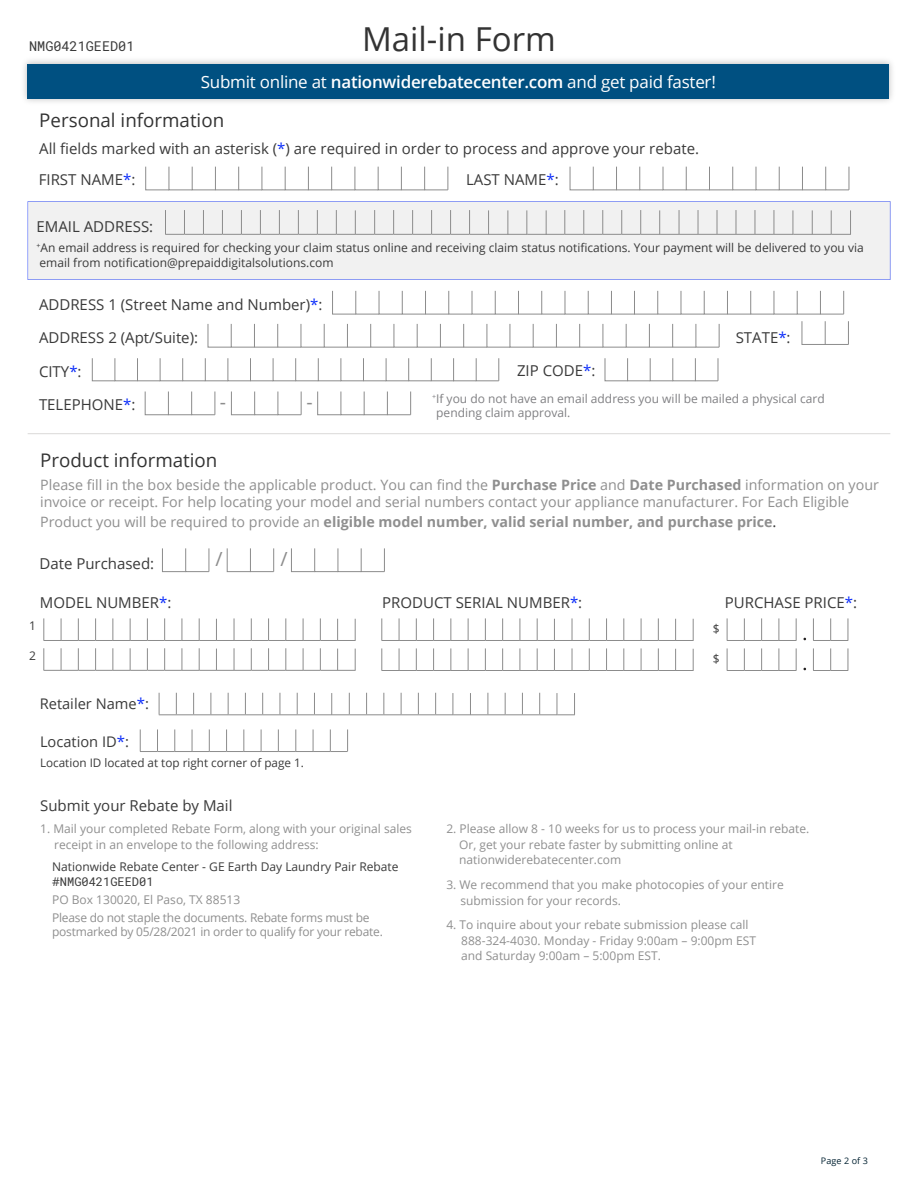
<style>
.page{position:relative;width:918px;height:1188px;background:#fff}
.page>*{position:absolute;margin:0;border:0;box-sizing:border-box;transform-origin:0 0}
.t1{font:33px "Open Sans";color:#333}
.t2{font:19.5px "Open Sans";color:#8c8c8c}
.t3{font:18.75px "Open Sans";color:#333}
.t4{font:16.8px "Open Sans";letter-spacing:-.015em;color:#fff}
.t5{font:15px "Open Sans";color:#3a3a3a}
.t6{font:14.7px "Open Sans";color:#3a3a3a}
.t7{font:14.25px/17.1px "Open Sans";color:#8f8f8f}
.t8{font:700 14.25px "Open Sans";color:#8f8f8f}
.t9{font:13.5px "Roboto Mono";color:#3a3a3a}
.t10{font:12px/15.6px "Open Sans";color:#8f8f8f}
.t11{font:12px/14.4px "Open Sans";color:#3a3a3a}
.t12{font:12px/17.9px "Open Sans";letter-spacing:-.02em;color:#8f8f8f}
.t13{font:12px/14.4px "Open Sans";color:#808083}
.t14{font:12px "Roboto Mono";color:#3a3a3a}
.t15{font:11.7px "Open Sans";color:#3a3a3a}
.t16{font:9px "Open Sans";letter-spacing:.01em;color:#032232}
.s1{font-weight:600}
.s2{color:#0b2cfa}
.s3{font-weight:700}
.s4{font-weight:400}
.s5{font-weight:400;font-size:15px;color:#3a3a3a}
.s6{font-size:15px;color:#0b2cfa}
.s7{font-family:"Open Sans"}
</style>
<div class="page">
<div style="left:28px;top:201px;width:862px;height:79px;background:#f1f1f1"></div>
<hr style="left:28px;top:433px;width:862px;height:1px;background:#dad9d8">
<svg style="left:332px;top:290px;width:512px;height:24px"></svg>
<svg style="left:208px;top:324px;width:512px;height:24px"></svg>
<svg style="left:145px;top:166px;width:304px;height:24px"></svg>
<svg style="left:570px;top:166px;width:280px;height:24px"></svg>
<svg style="left:605px;top:358px;width:114px;height:23px"></svg>
<svg style="left:92px;top:358px;width:408px;height:23px"></svg>
<svg style="left:145px;top:391px;width:71px;height:24px"></svg>
<svg style="left:231px;top:391px;width:71px;height:24px"></svg>
<svg style="left:317px;top:391px;width:94px;height:24px"></svg>
<svg style="left:802px;top:321px;width:47px;height:24px"></svg>
<svg style="left:165px;top:210px;width:686px;height:25px"></svg>
<svg style="left:162px;top:548px;width:48px;height:24px"></svg>
<svg style="left:227px;top:548px;width:47px;height:24px"></svg>
<svg style="left:291px;top:548px;width:94px;height:24px"></svg>
<svg style="left:381px;top:618px;width:313px;height:23px"></svg>
<svg style="left:44px;top:618px;width:312px;height:23px"></svg>
<svg style="left:44px;top:648px;width:312px;height:23px"></svg>
<svg style="left:727px;top:618px;width:70px;height:23px"></svg>
<svg style="left:813px;top:618px;width:36px;height:23px"></svg>
<svg style="left:381px;top:648px;width:313px;height:23px"></svg>
<svg style="left:727px;top:648px;width:70px;height:23px"></svg>
<svg style="left:813px;top:648px;width:36px;height:23px"></svg>
<svg style="left:159px;top:693px;width:416px;height:23px"></svg>
<img style="left:24px;top:60px;width:868px;height:42px">
<div style="left:28px;top:64px;width:861px;height:35px;background:#005081"></div>
<svg style="left:140px;top:729px;width:208px;height:23px"></svg>
<p class="t9" style="left:29px;top:37px;width:107px">NMG0421GEED01</p>
<h1 class="t1" style="left:362px;top:17px;width:195px">Mail-in Form</h1>
<h3 class="t4" style="left:201px;top:70px;width:517px">Submit online at <span class="s1">nationwiderebatecenter.com</span> and get paid faster!</h3>
<h3 class="t3" style="left:39px;top:108px;width:186px">Personal information</h3>
<p class="t5" style="left:39px;top:138px;width:661px">All fields marked with an asterisk (<span class="s2">*</span>) are required in order to process and approve your rebate.</p>
<p class="t5" style="left:39px;top:170px;width:98px">FIRST NAME<span class="s2">*</span>:</p>
<p class="t5" style="left:37px;top:217px;width:118px">EMAIL ADDRESS:</p>
<p class="t5" style="left:466px;top:170px;width:94px">LAST NAME<span class="s2">*</span>:</p>
<p class="t11" style="left:37px;top:240px;width:829px"><sup>+</sup>An email address is required for checking your claim status online and receiving claim status notifications. Your payment will be delivered to you via email from notification@prepaiddigitalsolutions.com</p>
<p class="t5" style="left:39px;top:294px;width:285px">ADDRESS 1 (Street Name and Number)<span class="s2">*</span>:</p>
<p class="t5" style="left:39px;top:327px;width:161px">ADDRESS 2 (Apt/Suite):</p>
<p class="t5" style="left:39px;top:361px;width:44px">CITY<span class="s2">*</span>:</p>
<p class="t5" style="left:39px;top:395px;width:98px">TELEPHONE<span class="s2">*</span>:</p>
<h2 class="t2" style="left:220px;top:389px;width:8px">-</h2>
<h2 class="t2" style="left:307px;top:389px;width:8px">-</h2>
<h3 class="t3" style="left:40px;top:448px;width:179px">Product information</h3>
<p class="t5" style="left:517px;top:361px;width:80px">ZIP CODE<span class="s2">*</span>:</p>
<p class="t5" style="left:736px;top:327px;width:56px">STATE<span class="s2">*</span>:</p>
<p class="t13" style="left:436px;top:391px;width:390px;text-indent:-4px"><sup>+</sup>If you do not have an email address you will be mailed a physical card pending claim approval.</p>
<p class="t7" style="left:40px;top:476px;width:840px">Please fill in the box beside the applicable product. You can find the <span class="s3">Purchase Price</span> and <span class="s3">Date Purchased</span> information on your invoice or receipt. For help locating your model and serial numbers contact your appliance manufacturer. For Each Eligible</p>
<p class="t8" style="left:40px;top:511px;width:738px"><span class="s4">Product you will be required to provide an</span> eligible model number, valid serial number, and purchase price<span class="s5">.</span></p>
<p class="t5" style="left:40px;top:553px;width:116px">Date Purchased:</p>
<h2 class="t2" style="left:216px;top:546px;width:9px">/</h2>
<h2 class="t2" style="left:280px;top:546px;width:9px">/</h2>
<p class="t5" style="left:40px;top:592px;width:133px">MODEL NUMBER<span class="s2">*</span>:</p>
<p class="t5" style="left:382px;top:592px;width:202px">PRODUCT SERIAL NUMBER<span class="s2">*</span>:</p>
<p class="t5" style="left:725px;top:592px;width:134px">PURCHASE PRICE<span class="s2">*</span>:</p>
<p class="t11" style="left:29px;top:618px;width:8px">1</p>
<p class="t11" style="left:713px;top:621px;width:8px">$</p>
<p class="t11" style="left:29px;top:648px;width:8px">2</p>
<p class="t11" style="left:713px;top:651px;width:8px">$</p>
<p class="t6" style="left:40px;top:694px;width:111px">Retailer Name<span class="s6">*</span>:</p>
<p class="t6" style="left:40px;top:731px;width:90px">Location ID<span class="s6">*</span>:</p>
<p class="t15" style="left:40px;top:754px;width:265px">Location ID located at top right corner of page 1.</p>
<p class="t5" style="left:40px;top:795px;width:194px">Submit your Rebate by Mail</p>
<p class="t10" style="left:54px;top:821px;width:359px;text-indent:-14px">1. Mail your completed Rebate Form, along with your original sales receipt in an envelope to the following address:</p>
<p class="t10" style="left:459px;top:821px;width:352px;text-indent:-13px">2. Please allow 8 - 10 weeks for us to process your mail-in rebate.<br>Or, get your rebate faster by submitting online at nationwiderebatecenter.com</p>
<p class="t10" style="left:460px;top:876px;width:325px;text-indent:-14px">3. We recommend that you make photocopies of your entire submission for your records.</p>
<p class="t10" style="left:461px;top:917px;width:296px;text-indent:-15px">4. To inquire about your rebate submission please call<br>888-324-4030. Monday - Friday 9:00am – 9:00pm EST and Saturday 9:00am – 5:00pm EST.</p>
<p class="t11" style="left:52px;top:859px;width:348px">Nationwide Rebate Center - GE Earth Day Laundry Pair Rebate</p>
<p class="t14" style="left:52px;top:873px;width:103px"><span class="s7">#</span>NMG0421GEED01</p>
<p class="t12" style="left:52px;top:890px;width:319px">PO Box 130020, El Paso, TX 88513<br>Please do not staple the documents. Rebate forms must be</p>
<p class="t12" style="left:52px;top:923px;width:332px">postmarked by 05/28/2021 in order to qualify for your rebate.</p>
<p class="t16" style="left:821px;top:1154px;width:49px">Page 2 of 3</p>
</div>
